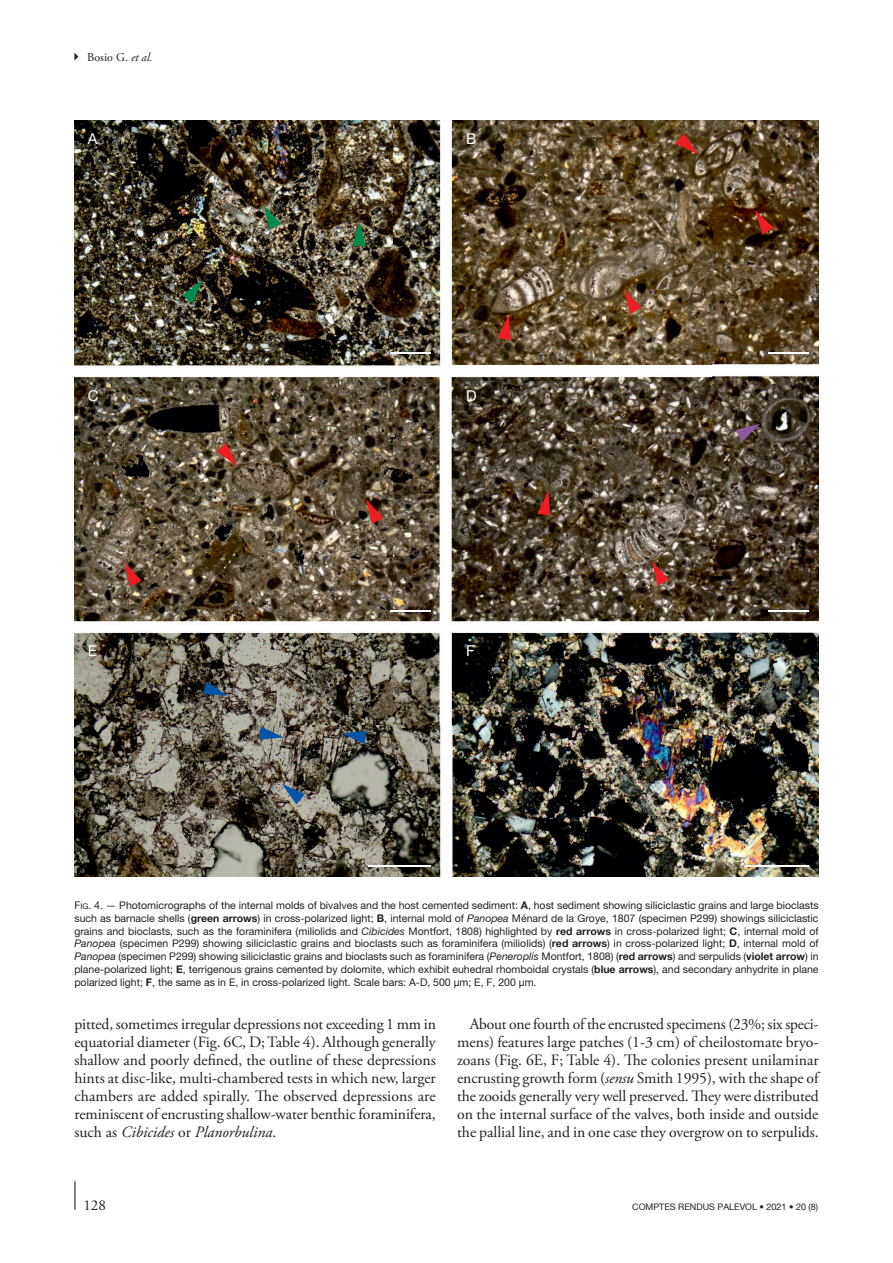
<style>
.page{position:relative;width:893px;height:1263px;background:#fff}
.page>*{position:absolute;margin:0;border:0;box-sizing:border-box;transform-origin:0 0}
.Texte_courant_Suite{font:15.75px/18px "Adobe Garamond Pro";letter-spacing:-.005em;color:#231f20;text-align:justify}
.t1{font:15px "Helvetica Neue";color:#fff}
.t2{font:15px "Adobe Garamond Pro";color:#231f20}
.t3{font:12px "Adobe Garamond Pro";color:#231f20}
.t4{font:10.5px/12.8px "Helvetica Neue";color:#231f20;text-align:justify}
.t5{font:9px "Helvetica Neue";color:#231f20}
.s1{font-style:italic}
.s2{font-style:inherit}
.s3{font-size:7.8px}
.s4{font-weight:700}
</style>
<div class="page">
<hr style="left:74px;top:1181px;width:2px;height:29px;background:#231f20">
<svg style="left:74px;top:53px;width:4px;height:8px"></svg>
<img style="left:74px;top:120px;width:745px;height:756px">
<hr style="left:390px;top:353px;width:41px;height:1px;background:#fff">
<hr style="left:768px;top:353px;width:41px;height:1px;background:#fff">
<hr style="left:390px;top:610px;width:41px;height:2px;background:#fff">
<hr style="left:768px;top:610px;width:41px;height:2px;background:#fff">
<hr style="left:746px;top:866px;width:63px;height:1px;background:#fff">
<hr style="left:368px;top:866px;width:63px;height:1px;background:#fff">
<svg style="left:264px;top:205px;width:17px;height:25px"></svg>
<svg style="left:352px;top:221px;width:14px;height:25px"></svg>
<svg style="left:182px;top:280px;width:21px;height:23px"></svg>
<svg style="left:675px;top:134px;width:23px;height:20px"></svg>
<svg style="left:755px;top:210px;width:19px;height:25px"></svg>
<svg style="left:624px;top:289px;width:17px;height:25px"></svg>
<svg style="left:498px;top:315px;width:13px;height:25px"></svg>
<svg style="left:537px;top:491px;width:13px;height:25px"></svg>
<svg style="left:652px;top:561px;width:17px;height:25px"></svg>
<svg style="left:366px;top:499px;width:17px;height:25px"></svg>
<svg style="left:216px;top:443px;width:21px;height:23px"></svg>
<svg style="left:124px;top:562px;width:17px;height:25px"></svg>
<svg style="left:736px;top:424px;width:24px;height:17px"></svg>
<svg style="left:342px;top:731px;width:25px;height:13px"></svg>
<svg style="left:203px;top:682px;width:25px;height:14px"></svg>
<svg style="left:259px;top:727px;width:25px;height:12px"></svg>
<svg style="left:282px;top:784px;width:23px;height:20px"></svg>
<p class="t3" style="left:87px;top:50px;width:67px">Bosio G. <span class="s1">et al.</span></p>
<p class="t1" style="left:88px;top:130px;width:11px">A</p>
<p class="t1" style="left:466px;top:130px;width:12px">B</p>
<p class="t1" style="left:88px;top:387px;width:12px">C</p>
<p class="t1" style="left:466px;top:387px;width:12px">D</p>
<p class="t1" style="left:88px;top:642px;width:11px">E</p>
<p class="t1" style="left:466px;top:642px;width:10px">F</p>
<p class="t4" style="left:74px;top:899px;width:746px"><span class="s2">F</span><span class="s3">ig</span><span class="s2">. 4</span>. — Photomicrographs of the internal molds of bivalves and the host cemented sediment: <span class="s4">A</span>, host sediment showing siliciclastic grains and large bioclasts such as barnacle shells (<span class="s4">green arrows</span>) in cross-polarized light; <span class="s4">B</span>, internal mold of <span class="s1">Panopea</span> Ménard de la Groye, 1807 (specimen P299) showings siliciclastic grains and bioclasts, such as the foraminifera (miliolids and <span class="s1">Cibicides</span> Montfort, 1808) highlighted by <span class="s4">red arrows</span> in cross-polarized light; <span class="s4">C</span>, internal mold of <span class="s1">Panopea</span> (specimen P299) showing siliciclastic grains and bioclasts such as foraminifera (miliolids) (<span class="s4">red arrows</span>) in cross-polarized light; <span class="s4">D</span>, internal mold of <span class="s1">Panopea</span> (specimen P299) showing siliciclastic grains and bioclasts such as foraminifera (<span class="s1">Peneroplis</span> Montfort, 1808) (<span class="s4">red arrows</span>) and serpulids (<span class="s4">violet arrow</span>) in plane-polarized light; <span class="s4">E</span>, terrigenous grains cemented by dolomite, which exhibit euhedral rhomboidal crystals (<span class="s4">blue arrows</span>), and secondary anhydrite in plane polarized light; <span class="s4">F</span>, the same as in E, in cross-polarized light. Scale bars: A-D, 500 µm; E, F, 200 µm.</p>
<p class="Texte_courant_Suite" style="left:74px;top:1016px;width:363px">pitted, sometimes irregular depressions not exceeding 1 mm in equatorial diameter (Fig. 6C, D; Table 4). Although generally shallow and poorly defined, the outline of these depressions hints at disc-like, multi-chambered tests in which new, larger chambers are added spirally. The observed depressions are reminiscent of encrusting shallow-water benthic foraminifera, such as <span class="s1">Cibicides</span> or <span class="s1">Planorbulina</span>.</p>
<p class="Texte_courant_Suite" style="left:457px;top:1016px;width:363px;text-indent:13px">About one fourth of the encrusted specimens (23%; six speci&shy;mens) features large patches (1-3 cm) of cheilostomate bryo&shy;zoans (Fig. 6E, F; Table 4). The colonies present unilaminar encrusting growth form (<span class="s1">sensu</span> Smith 1995), with the shape of the zooids generally very well preserved. They were distributed on the internal surface of the valves, both inside and outside the pallial line, and in one case they overgrow on to serpulids.</p>
<h2 class="t2" style="left:83px;top:1196px;width:24px">128</h2>
<p class="t5" style="left:632px;top:1201px;width:188px">COMPTES RENDUS PALEVOL • 2021 • 20 (8)</p>
</div>
